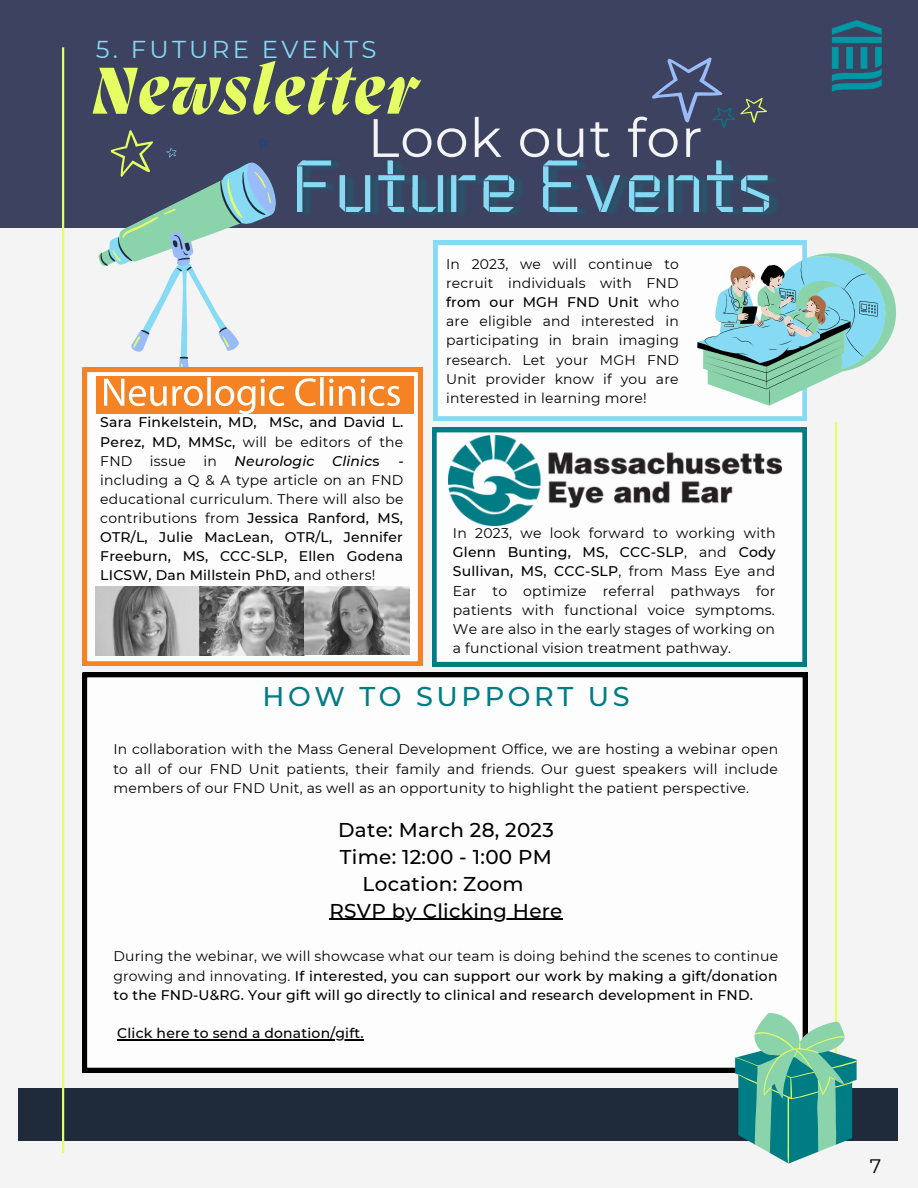
<style>
.page{position:relative;width:918px;height:1188px;background:#f4f4f4}
.page>*{position:absolute;margin:0;border:0;box-sizing:border-box;transform-origin:0 0}
.t1{font:italic 800 67.95px "Migra";letter-spacing:.04em;color:#e4fe63}
.t2{font:54px "Montserrat";letter-spacing:.015em;color:#f4f4f4}
.t3{font:500 27.15px "Montserrat";letter-spacing:.13em;color:#007c85}
.t4{font:24.45px "Montserrat";letter-spacing:.13em;color:#86daf3}
.t5{font:500 19.95px/27px "Montserrat";letter-spacing:.015em;color:#000;text-align:center}
.t6{font:19.5px "Montserrat";color:#000}
.t7{font:13.95px/19.2px "Montserrat";letter-spacing:.015em;color:#000;text-align:justify}
.t8{font:500 13.95px/19.2px "Montserrat";letter-spacing:.015em;color:#000;text-align:justify}
.t9{font:italic 500 13.95px "Montserrat";letter-spacing:.015em;color:#000}
.s1{font-weight:400}
.s2{font-style:normal}
.s3{font-weight:500}
</style>
<div class="page">
<div style="left:18px;top:1088px;width:880px;height:53px;background:#1f2a3a"></div>
<div style="left:0;top:0;width:918px;height:228px;background:#3d4260"></div>
<hr style="left:62px;top:47px;width:2px;height:1106px;background:#e4fe63">
<img style="left:831px;top:21px;width:51px;height:71px">
<div style="left:433px;top:241px;width:374px;height:180px;background:#fdfdfd"></div>
<hr style="left:835px;top:422px;width:2px;height:638px;background:#e4fe63">
<svg style="left:432px;top:428px;width:375px;height:238px"></svg>
<img style="left:448px;top:435px;width:333px;height:90px">
<svg style="left:83px;top:368px;width:339px;height:298px"></svg>
<div style="left:96px;top:376px;width:317px;height:37px;background:#f58323"></div>
<div style="left:83px;top:673px;width:724px;height:399px;background:#fdfdfd"></div>
<img style="left:400px;top:160px;width:388px;height:85px">
<svg style="left:98px;top:130px;width:302px;height:284px"></svg>
<svg style="left:652px;top:57px;width:115px;height:71px"></svg>
<svg style="left:698px;top:245px;width:198px;height:161px"></svg>
<svg style="left:735px;top:1013px;width:122px;height:151px"></svg>
<hr style="left:117px;top:1039px;width:247px;height:1px;background:#000">
<img style="left:95px;top:586px;width:314px;height:69px">
<hr style="left:329px;top:919px;width:234px;height:1px;background:#000">
<h3 class="t4" style="left:96px;top:34px;width:282px">5. FUTURE EVENTS</h3>
<h1 class="t1" style="left:92px;top:59px;width:325px">Newsletter</h1>
<h2 class="t2" style="left:368px;top:105px;width:337px">Look out for</h2>
<p class="t8" style="left:100px;top:413px;width:305px">Sara Finkelstein, MD, MSc, and David L.<br>Perez, MD, MMSc, <span class="s1">will be editors of the FND</span></p>
<p class="t7" style="left:150px;top:451px;width:38px">issue</p>
<p class="t7" style="left:204px;top:451px;width:15px">in</p>
<p class="t9" style="left:235px;top:452px;width:81px">Neurologic</p>
<p class="t9" style="left:332px;top:452px;width:49px">Clinic<span class="s2">s</span></p>
<p class="t8" style="left:398px;top:451px;width:7px">-</p>
<p class="t8" style="left:100px;top:470px;width:305px"><span class="s1">including a Q &amp; A type article on an FND educational curriculum. There will also be contributions from</span> Jessica Ranford, MS, OTR/L, Julie MacLean, OTR/L, Jennifer Freeburn, MS, CCC-SLP, Ellen Godena LICSW, Dan Millstein PhD, <span class="s1">and others!</span></p>
<p class="t7" style="left:446px;top:254px;width:235px">In 2023, we will continue to recruit individuals with FND <span class="s3">from our MGH FND Unit</span> who are eligible and interested in participating in brain imaging research. Let your MGH FND Unit provider know if you are interested in learning more!</p>
<p class="t7" style="left:453px;top:524px;width:324px">In 2023, we look forward to working with <span class="s3">Glenn Bunting, MS, CCC-SLP</span>, and <span class="s3">Cody Sullivan, MS, CCC-SLP</span>, from Mass Eye and Ear to optimize referral pathways for patients with functional voice symptoms.<br>We are also in the early stages of working on a functional vision treatment pathway.</p>
<h3 class="t3" style="left:263px;top:680px;width:368px">HOW TO SUPPORT US</h3>
<p class="t7" style="left:113px;top:740px;width:666px">In collaboration with the Mass General Development Office, we are hosting a webinar open to all of our FND Unit patients, their family and friends. Our guest speakers will include members of our FND Unit, as well as an opportunity to highlight the patient perspective.</p>
<h3 class="t5" style="left:329px;top:816px;width:235px">Date: March 28, 2023<br>Time: 12:00 - 1:00 PM<br>Location: Zoom<br>RSVP by Clicking Here</h3>
<p class="t8" style="left:113px;top:947px;width:666px"><span class="s1">During the webinar, we will showcase what our team is doing behind the scenes to continue growing and innovating.</span> If interested, you can support our work by making a gift/donation to the FND-U&amp;RG. Your gift will go directly to clinical and research development in FND.</p>
<p class="t8" style="left:117px;top:1023px;width:248px">Click here to send a donation/gift.</p>
<h3 class="t6" style="left:870px;top:1154px;width:13px">7</h3>
</div>
